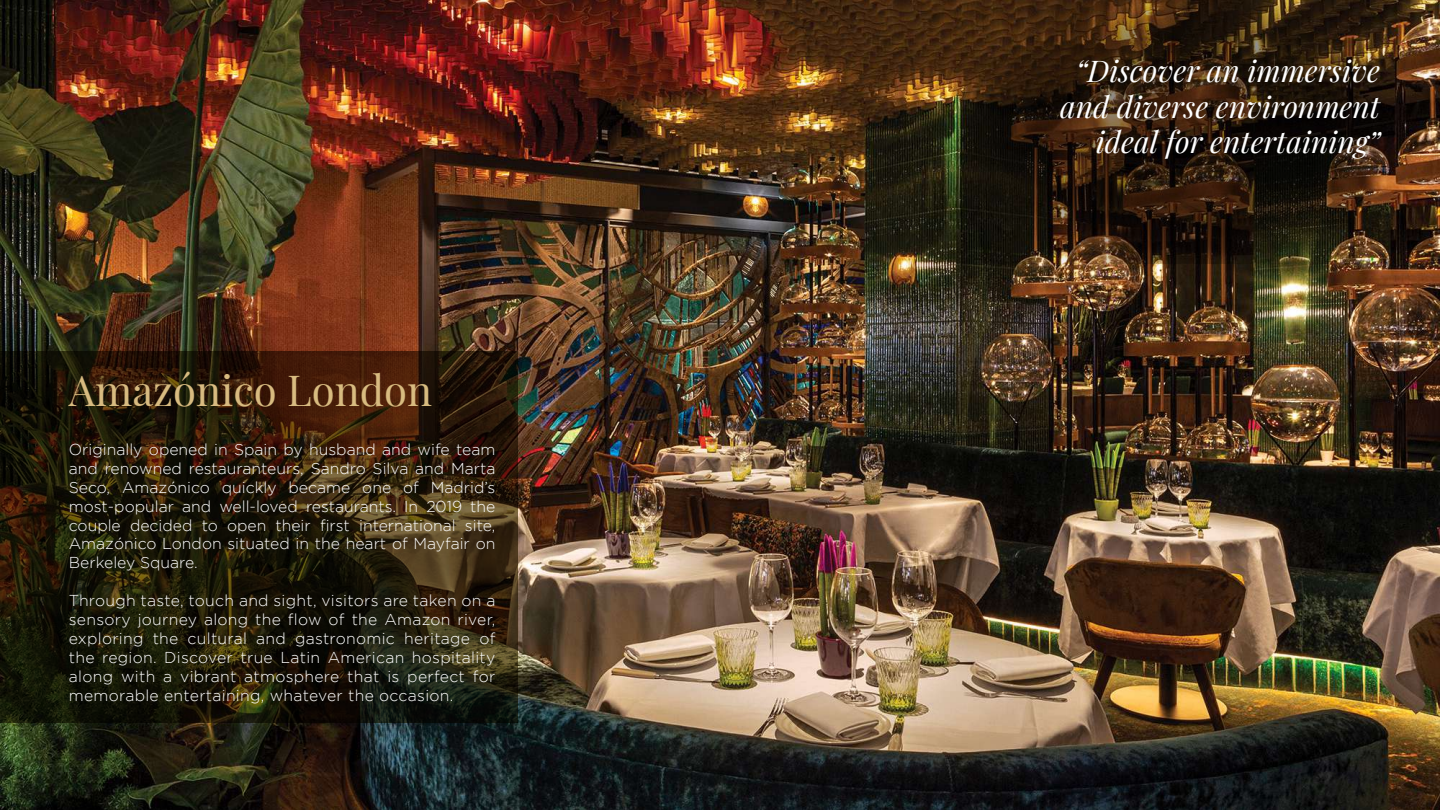
<style>
.page{position:relative;width:1440px;height:810px;background:#fff}
.page>*{position:absolute;margin:0;border:0;box-sizing:border-box;transform-origin:0 0}
.t1{font:41.92px "Playfair Display";color:#d8bb80}
.t2{font:italic 30px/35.2px "Playfair Display";color:#fff;text-align:right}
.t3{font:300 15.75px/18.9px "Gotham";color:#fff;text-align:justify}
</style>
<div class="page">
<img style="left:0;top:0;width:1440px;height:810px">
<svg style="left:0;top:351px;width:518px;height:372px;background:#261b0a"></svg>
<img style="left:927px;top:0;width:513px;height:263px">
<h1 class="t1" style="left:69px;top:357px;width:365px">Amazónico London</h1>
<p class="t3" style="left:69px;top:440px;width:428px">Originally opened in Spain by husband and wife team and renowned restauranteurs, Sandro Silva and Marta Seco, Amazónico quickly became one of Madrid’s most-popular and well-loved restaurants. In 2019 the couple decided to open their first international site, Amazónico London situated in the heart of Mayfair on Berkeley Square.</p>
<p class="t3" style="left:69px;top:591px;width:428px">Through taste, touch and sight, visitors are taken on a sensory journey along the flow of the Amazon river, exploring the cultural and gastronomic heritage of the region. Discover true Latin American hospitality along with a vibrant atmosphere that is perfect for memorable entertaining, whatever the occasion.</p>
<h2 class="t2" style="left:1060px;top:51px;width:322px">“Discover an immersive and diverse environment ideal for entertaining”</h2>
</div>
